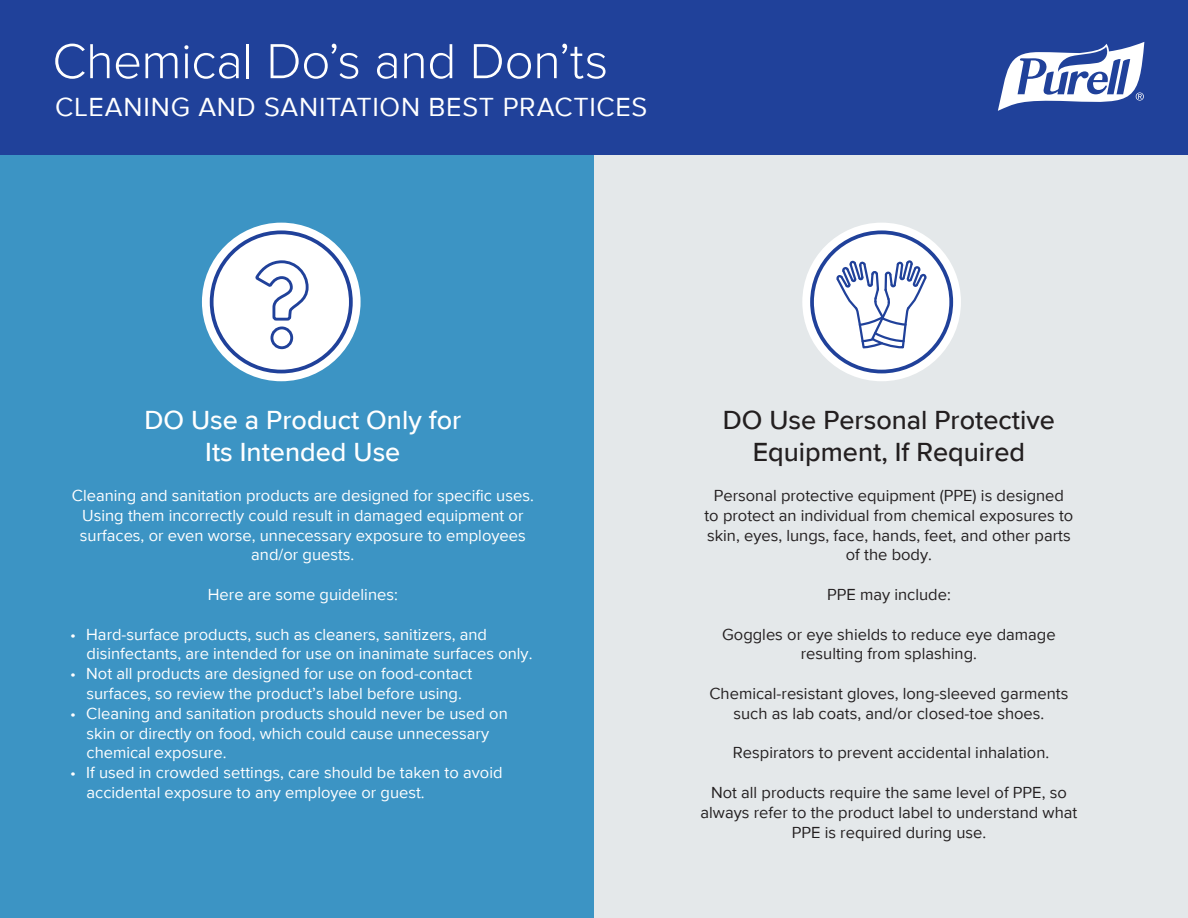
<style>
.page{position:relative;width:1188px;height:918px;background:#fff}
.page>*{position:absolute;margin:0;border:0;box-sizing:border-box;transform-origin:0 0}
.t1{font:300 51px "Proxima Nova";letter-spacing:-.01em;color:#fff}
.t2{font:500 27px/32.4px "Proxima Nova";color:#231f20;text-align:center}
.t3{font:27px "Proxima Nova";letter-spacing:.03em;color:#fff}
.t4{font:500 27px/32.4px "Proxima Nova";color:#fff;text-align:center}
.t5{font:16.5px/19.8px "Proxima Nova";color:#fff}
.t6{font:16.5px/19.8px "Proxima Nova";color:#231f20;text-align:center}
</style>
<div class="page">
<div style="left:0;top:154px;width:594px;height:764px;background:#3c94c4"></div>
<div style="left:594px;top:154px;width:594px;height:764px;background:#e4e8ea"></div>
<div style="left:0;top:0;width:1188px;height:154px;background:#20419a"></div>
<svg style="left:998px;top:42px;width:146px;height:69px"></svg>
<div style="left:802px;top:223px;width:159px;height:158px;background:#fff;border-radius:50%"></div>
<div style="left:810px;top:230px;width:143px;height:143px;border:4px solid #20419a;border-radius:50%"></div>
<svg style="left:836px;top:260px;width:91px;height:89px"></svg>
<div style="left:202px;top:223px;width:159px;height:158px;background:#fff;border-radius:50%"></div>
<div style="left:210px;top:230px;width:143px;height:143px;border:4px solid #20419a;border-radius:50%"></div>
<svg style="left:255px;top:260px;width:54px;height:61px"></svg>
<div style="left:271px;top:327px;width:22px;height:22px;border:3px solid #20419a;border-radius:50%"></div>
<h1 class="t1" style="left:52px;top:23px;width:557px">Chemical Do’s and Don’ts</h1>
<h2 class="t3" style="left:55px;top:87px;width:594px">CLEANING AND SANITATION BEST PRACTICES</h2>
<h2 class="t4" style="left:144px;top:403px;width:318px">DO Use a Product Only for<br>Its Intended Use</h2>
<p class="t5" style="left:72px;top:485px;width:463px;text-align:center">Cleaning and sanitation products are designed for specific uses.<br>Using them incorrectly could result in damaged equipment or surfaces, or even worse, unnecessary exposure to employees and/or guests.</p>
<p class="t5" style="left:208px;top:584px;width:192px">Here are some guidelines:</p>
<p class="t5" style="left:87px;top:624px;width:447px;text-indent:-16px">• Hard-surface products, such as cleaners, sanitizers, and disinfectants, are intended for use on inanimate surfaces only.</p>
<p class="t5" style="left:70px;top:663px;width:404px;text-align:center">• Not all products are designed for use on food-contact surfaces, so review the product’s label before using.</p>
<p class="t5" style="left:87px;top:703px;width:423px;text-indent:-16px">• Cleaning and sanitation products should never be used on skin or directly on food, which could cause unnecessary chemical exposure.</p>
<p class="t5" style="left:87px;top:762px;width:418px;text-indent:-16px">• If used in crowded settings, care should be taken to avoid accidental exposure to any employee or guest.</p>
<h2 class="t2" style="left:723px;top:403px;width:334px">DO Use Personal Protective<br>Equipment, If Required</h2>
<p class="t6" style="left:704px;top:485px;width:370px">Personal protective equipment (PPE) is designed<br>to protect an individual from chemical exposures to skin, eyes, lungs, face, hands, feet, and other parts of the body.</p>
<p class="t6" style="left:827px;top:584px;width:125px">PPE may include:</p>
<p class="t6" style="left:722px;top:624px;width:335px">Goggles or eye shields to reduce eye damage resulting from splashing.</p>
<p class="t6" style="left:709px;top:683px;width:360px">Chemical-resistant gloves, long-sleeved garments such as lab coats, and/or closed-toe shoes.</p>
<p class="t6" style="left:733px;top:742px;width:318px">Respirators to prevent accidental inhalation.</p>
<p class="t6" style="left:701px;top:782px;width:378px">Not all products require the same level of PPE, so always refer to the product label to understand what<br>PPE is required during use.</p>
</div>
